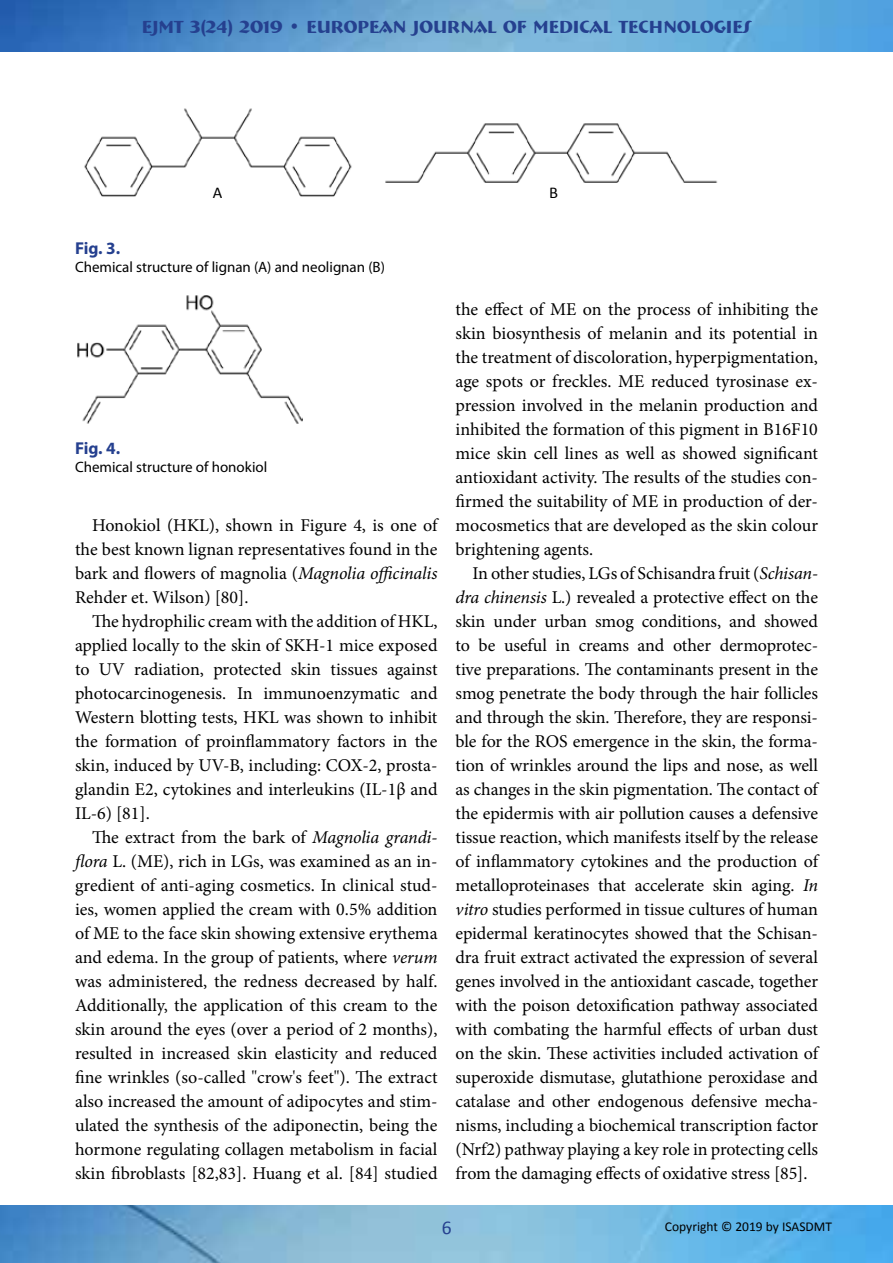
<style>
.page{position:relative;width:893px;height:1263px;background:#fff}
.page>*{position:absolute;margin:0;border:0;box-sizing:border-box;transform-origin:0 0}
.t1{font:19.5px "Calibri";color:#25408f}
.t2{font:18px/24px "Minion Pro";letter-spacing:-.005em;color:#000;text-align:justify}
.t3{font:700 18px "Bremen BT";color:#25408f}
.t4{font:700 17.25px "Myriad Pro";letter-spacing:-.01em;color:#25408f}
.t5{font:16.5px "Calibri";color:#000}
.t6{font:15px "Myriad Pro";color:#000}
.t7{font:13.5px "Calibri";color:#000}
.s1{font-style:italic}
</style>
<div class="page">
<img style="left:0;top:0;width:893px;height:52px">
<img style="left:0;top:1205px;width:893px;height:58px">
<img style="left:385px;top:123px;width:333px;height:60px">
<img style="left:84px;top:108px;width:268px;height:89px">
<img style="left:77px;top:295px;width:225px;height:128px">
<div style="left:196px;top:186px;width:43px;height:38px;background:#fff"></div>
<p class="t3" style="left:142px;top:15px;width:611px">EJMT 3(24) 2019 • EUROPEAN JOURNAL OF MEDICAL TECHNOLOGIES</p>
<p class="t5" style="left:213px;top:182px;width:11px">A</p>
<p class="t5" style="left:549px;top:182px;width:10px">B</p>
<p class="t4" style="left:75px;top:237px;width:47px">Fig. 3.</p>
<p class="t6" style="left:75px;top:258px;width:312px">Chemical structure of lignan (A) and neolignan (B)</p>
<p class="t4" style="left:75px;top:437px;width:47px">Fig. 4.</p>
<p class="t6" style="left:75px;top:457px;width:194px">Chemical structure of honokiol</p>
<p class="t2" style="left:75px;top:513px;width:364px;text-indent:17px">Honokiol (HKL), shown in Figure 4, is one of the best known lignan representatives found in the bark and flowers of magnolia (<span class="s1">Magnolia officinalis </span>Rehder et. Wilson) [80].</p>
<p class="t2" style="left:75px;top:609px;width:364px;text-indent:17px">The hydrophilic cream with the addition of HKL, applied locally to the skin of SKH-1 mice exposed to UV radiation, protected skin tissues against photocarcinogenesis. In immunoenzymatic and Western blotting tests, HKL was shown to inhibit the formation of proinflammatory factors in the skin, induced by UV-B, including: COX-2, prosta&shy;glandin E2, cytokines and interleukins (IL-1β and IL-6) [81].</p>
<p class="t2" style="left:75px;top:825px;width:364px;text-indent:17px">The extract from the bark of <span class="s1">Magnolia grandi&shy;flora</span> L. (ME), rich in LGs, was examined as an in&shy;gredient of anti-aging cosmetics. In clinical stud&shy;ies, women applied the cream with 0.5% addition of ME to the face skin showing extensive erythema and edema. In the group of patients, where <span class="s1">verum </span>was administered, the redness decreased by half.<br>Additionally, the application of this cream to the skin around the eyes (over a period of 2 months), resulted in increased skin elasticity and reduced fine wrinkles (so-called "crow's feet"). The extract also increased the amount of adipocytes and stim&shy;ulated the synthesis of the adiponectin, being the hormone regulating collagen metabolism in facial skin fibroblasts [82,83]. Huang et al. [84] studied</p>
<p class="t2" style="left:455px;top:298px;width:364px">the effect of ME on the process of inhibiting the skin biosynthesis of melanin and its potential in the treatment of discoloration, hyperpigmentation, age spots or freckles. ME reduced tyrosinase ex&shy;pression involved in the melanin production and inhibited the formation of this pigment in B16F10 mice skin cell lines as well as showed significant antioxidant activity. The results of the studies con&shy;firmed the suitability of ME in production of der&shy;mocosmetics that are developed as the skin colour brightening agents.</p>
<p class="t2" style="left:455px;top:561px;width:364px;text-indent:17px">In other studies, LGs of Schisandra fruit (<span class="s1">Schisan&shy;dra chinensis</span> L.) revealed a protective effect on the skin under urban smog conditions, and showed to be useful in creams and other dermoprotec&shy;tive preparations. The contaminants present in the smog penetrate the body through the hair follicles and through the skin. Therefore, they are responsi&shy;ble for the ROS emergence in the skin, the forma&shy;tion of wrinkles around the lips and nose, as well as changes in the skin pigmentation. The contact of the epidermis with air pollution causes a defensive tissue reaction, which manifests itself by the release of inflammatory cytokines and the production of metalloproteinases that accelerate skin aging. <span class="s1">In vitro</span> studies performed in tissue cultures of human epidermal keratinocytes showed that the Schisan&shy;dra fruit extract activated the expression of several genes involved in the antioxidant cascade, together with the poison detoxification pathway associated with combating the harmful effects of urban dust on the skin. These activities included activation of superoxide dismutase, glutathione peroxidase and catalase and other endogenous defensive mecha&shy;nisms, including a biochemical transcription factor (Nrf2) pathway playing a key role in protecting cells from the damaging effects of oxidative stress [85].</p>
<p class="t1" style="left:442px;top:1215px;width:11px">6</p>
<p class="t7" style="left:665px;top:1218px;width:169px">Copyright © 2019 by ISASDMT</p>
</div>
